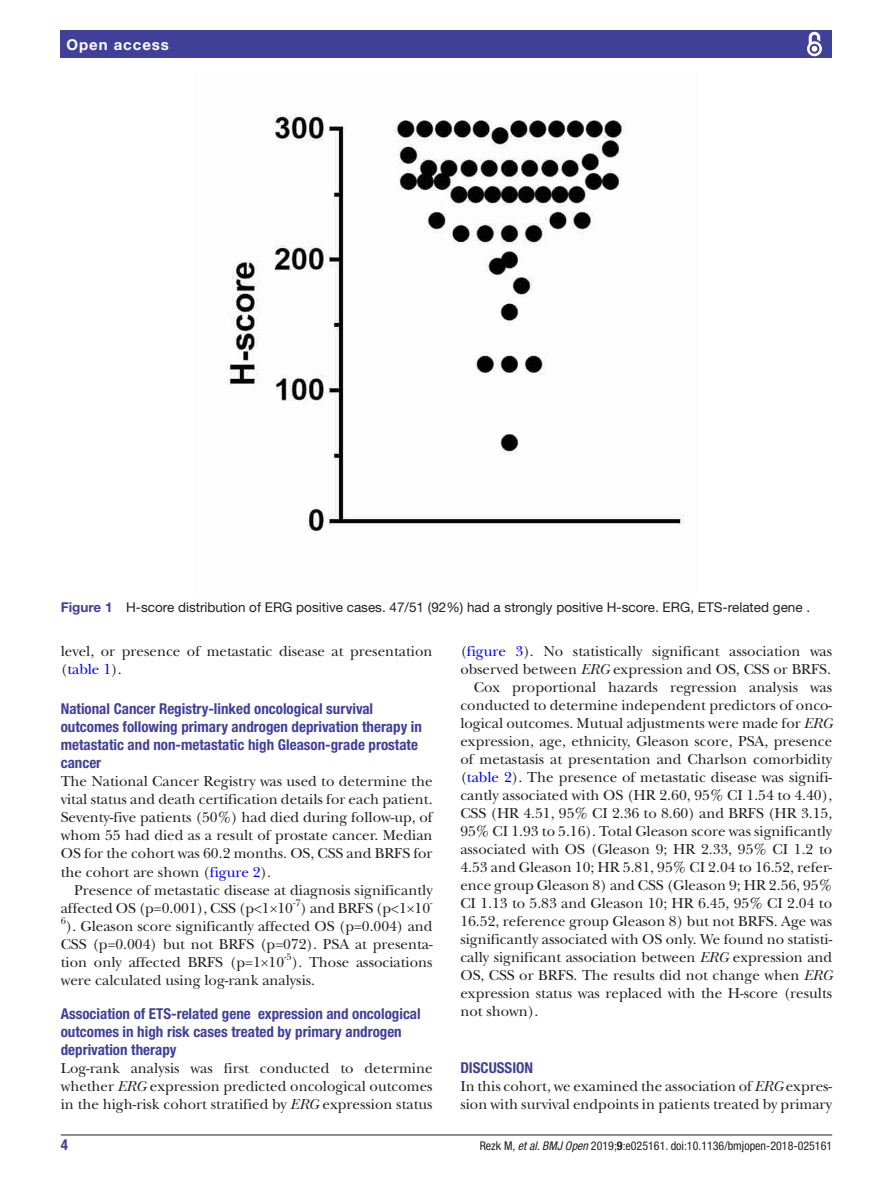
<style>
.page{position:relative;width:893px;height:1191px;background:#fff}
.page>*{position:absolute;margin:0;border:0;box-sizing:border-box;transform-origin:0 0}
.t1{font:15px/18.1px "New Baskerville";color:#231f20}
.t2{font:700 condensed 15px/18px "Helvetica Neue LT Std";color:#414099}
.t3{font:700 15px "Helvetica Neue LT Std";letter-spacing:.065em;color:#fff}
.t4{font:13.5px "Helvetica Neue LT Std";color:#231f20}
.t5{font:condensed 12px "Helvetica Neue LT Std";color:#231f20}
.t6{font:9.9px "New Baskerville";color:#231f20}
.s1{font-weight:700;color:#414099}
.s2{color:#00f}
.s3{font-style:italic}
.s4{font-weight:700}
</style>
<div class="page">
<hr style="left:61px;top:1134px;width:771px;height:1px;background:#231f20">
<div style="left:61px;top:31px;width:771px;height:27px;background:#414099"></div>
<svg style="left:807px;top:31px;width:15px;height:26px"></svg>
<img style="left:226px;top:115px;width:458px;height:417px">
<p class="t3" style="left:66px;top:35px;width:104px">Open access</p>
<p class="t4" style="left:61px;top:599px;width:751px"><span class="s1">Figure 1</span> H-score distribution of ERG positive cases. 47/51 (92%) had a strongly positive H-score. ERG, ETS-related gene .</p>
<p class="t1" style="left:61px;top:642px;width:373px">level, or presence of metastatic disease at presentation (<span class="s2">table 1</span>).</p>
<p class="t2" style="left:61px;top:699px;width:363px">National Cancer Registry-linked oncological survival outcomes following primary androgen deprivation therapy in metastatic and non-metastatic high Gleason-grade prostate cancer</p>
<p class="t1" style="left:61px;top:772px;width:373px;text-align:justify">The National Cancer Registry was used to determine the vital status and death certification details for each patient.<br>Seventy-five patients (50%) had died during follow-up, of whom 55 had died as a result of prostate cancer. Median OS for the cohort was 60.2 months. OS, CSS and BRFS for the cohort are shown (<span class="s2">figure 2</span>).</p>
<p class="t1" style="left:61px;top:881px;width:373px;text-indent:14px">Presence of metastatic disease at diagnosis significantly affected OS (p=0.001), CSS (p&lt;1×10</p>
<p class="t6" style="left:293px;top:897px;width:9px">-7</p>
<p class="t1" style="left:301px;top:899px;width:131px">) and BRFS (p&lt;1×10</p>
<p class="t6" style="left:430px;top:897px;width:4px">-</p>
<p class="t6" style="left:61px;top:915px;width:7px">6</p>
<p class="t1" style="left:61px;top:917px;width:373px;text-align:justify;text-indent:5px">). Gleason score significantly affected OS (p=0.004) and CSS (p=0.004) but not BRFS (p=072). PSA at presenta&shy;tion only affected BRFS (p=1×10</p>
<p class="t6" style="left:284px;top:951px;width:9px">-5</p>
<p class="t1" style="left:61px;top:953px;width:373px;text-indent:231px">). Those associations were calculated using log-rank analysis.</p>
<p class="t2" style="left:61px;top:1004px;width:361px">Association of ETS-related gene expression and oncological outcomes in high risk cases treated by primary androgen deprivation therapy</p>
<p class="t1" style="left:61px;top:1059px;width:373px;text-align:justify">Log-rank analysis was first conducted to determine whether <span class="s3">ERG</span> expression predicted oncological outcomes in the high-risk cohort stratified by <span class="s3">ERG</span> expression status</p>
<p class="t1" style="left:460px;top:642px;width:373px">(<span class="s2">figure 3</span>). No statistically significant association was</p>
<p class="t1" style="left:460px;top:660px;width:372px">observed between <span class="s3">ERG</span> expression and OS, CSS or BRFS.</p>
<p class="t1" style="left:474px;top:678px;width:360px">Cox proportional hazards regression analysis was</p>
<p class="t1" style="left:460px;top:696px;width:373px">conducted to determine independent predictors of onco-</p>
<p class="t1" style="left:460px;top:714px;width:373px">logical outcomes. Mutual adjustments were made for <span class="s3">ERG</span></p>
<p class="t1" style="left:460px;top:732px;width:373px">expression, age, ethnicity, Gleason score, PSA, presence</p>
<p class="t1" style="left:460px;top:750px;width:373px">of metastasis at presentation and Charlson comorbidity</p>
<p class="t1" style="left:460px;top:768px;width:373px">(<span class="s2">table 2</span>). The presence of metastatic disease was signifi-</p>
<p class="t1" style="left:460px;top:786px;width:373px">cantly associated with OS (HR 2.60, 95% CI 1.54 to 4.40),</p>
<p class="t1" style="left:460px;top:804px;width:373px">CSS (HR 4.51, 95% CI 2.36 to 8.60) and BRFS (HR 3.15,</p>
<p class="t1" style="left:460px;top:822px;width:373px">95% CI 1.93 to 5.16). Total Gleason score was significantly</p>
<p class="t1" style="left:460px;top:840px;width:373px">associated with OS (Gleason 9; HR 2.33, 95% CI 1.2 to</p>
<p class="t1" style="left:460px;top:858px;width:373px">4.53 and Gleason 10; HR 5.81, 95% CI 2.04 to 16.52, refer-</p>
<p class="t1" style="left:460px;top:876px;width:373px">ence group Gleason 8) and CSS (Gleason 9; HR 2.56, 95%</p>
<p class="t1" style="left:460px;top:894px;width:373px">CI 1.13 to 5.83 and Gleason 10; HR 6.45, 95% CI 2.04 to</p>
<p class="t1" style="left:460px;top:912px;width:373px">16.52, reference group Gleason 8) but not BRFS. Age was</p>
<p class="t1" style="left:460px;top:930px;width:373px">significantly associated with OS only. We found no statisti-</p>
<p class="t1" style="left:460px;top:948px;width:373px">cally significant association between <span class="s3">ERG</span> expression and</p>
<p class="t1" style="left:460px;top:966px;width:373px">OS, CSS or BRFS. The results did not change when <span class="s3">ERG</span></p>
<p class="t1" style="left:460px;top:984px;width:373px">expression status was replaced with the H-score (results</p>
<p class="t1" style="left:460px;top:1002px;width:79px">not shown).</p>
<p class="t2" style="left:460px;top:1058px;width:74px">Discussion</p>
<p class="t1" style="left:460px;top:1077px;width:373px">In this cohort, we examined the association of <span class="s3">ERG</span> expres&shy;sion with survival endpoints in patients treated by primary</p>
<p class="t2" style="left:61px;top:1135px;width:9px">4</p>
<p class="t5" style="left:480px;top:1138px;width:354px">Rezk M, <span class="s3">et al</span>. <span class="s3">BMJ Open</span> 2019;<span class="s4">9</span>:e025161. doi:10.1136/bmjopen-2018-025161</p>
</div>
